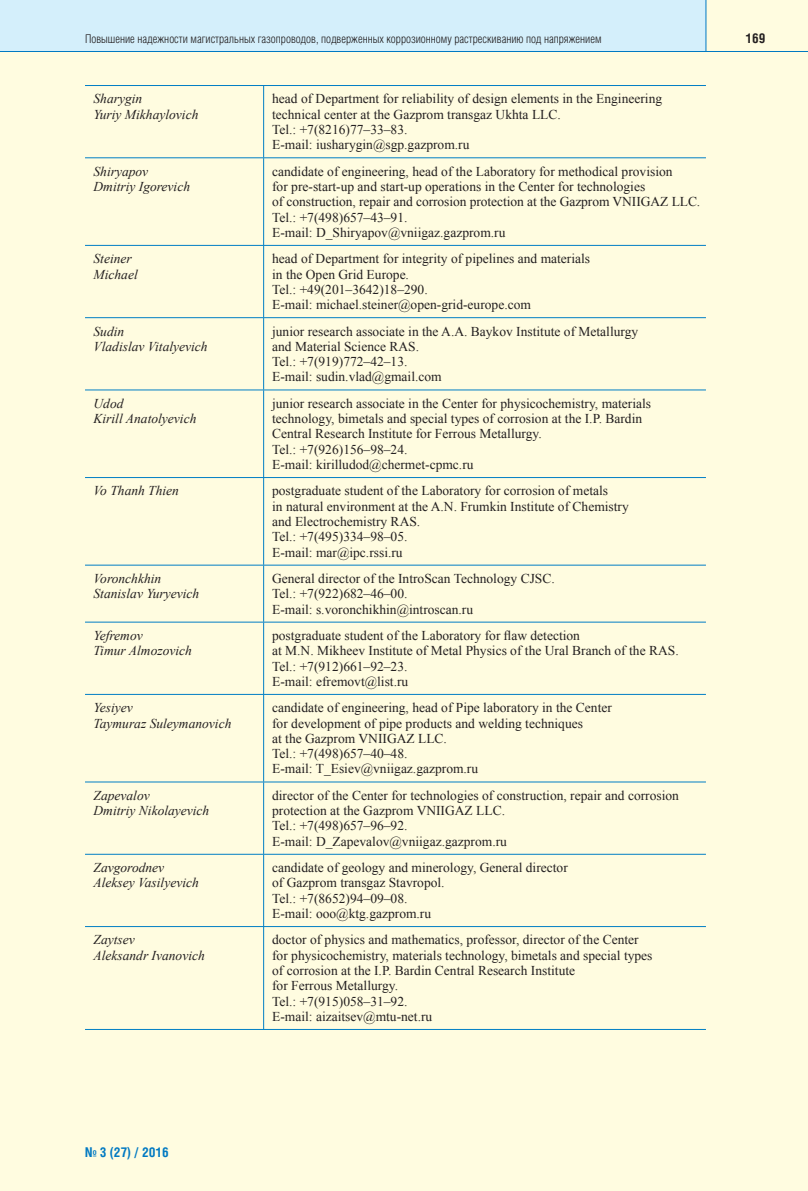
<style>
.page{position:relative;width:808px;height:1191px;background:#fff}
.page>*{position:absolute;margin:0;border:0;box-sizing:border-box;transform-origin:0 0}
.t1{font:13.5px/15.3px "Times New Roman";color:#231f20}
.t2{font:italic 13.5px/15.3px "Times New Roman";color:#231f20}
.t3{font:700 13.5px "Helios Cond";color:#0079c2}
.t4{font:700 13.5px "Helios Cond";color:#231f20}
.t5{font:300 12px "Helios Cond";color:#231f20}
</style>
<div class="page">
<div style="left:0;top:52px;width:808px;height:1139px;background:#fffce0"></div>
<div style="left:0;top:0;width:706px;height:51px;background:#d4effb"></div>
<div style="left:706px;top:0;width:102px;height:51px;background:#fffce0"></div>
<hr style="left:0;top:51px;width:808px;height:1px;background:#0079c2">
<hr style="left:705px;top:0;width:1px;height:51px;background:#0079c2">
<hr style="left:85px;top:85px;width:621px;height:1px;background:#007ec5">
<hr style="left:263px;top:86px;width:1px;height:71px;background:#007ec5">
<hr style="left:85px;top:157px;width:621px;height:1px;background:#007ec5">
<hr style="left:263px;top:158px;width:1px;height:87px;background:#007ec5">
<hr style="left:85px;top:245px;width:621px;height:1px;background:#007ec5">
<hr style="left:263px;top:246px;width:1px;height:71px;background:#007ec5">
<hr style="left:85px;top:317px;width:621px;height:1px;background:#007ec5">
<hr style="left:263px;top:318px;width:1px;height:71px;background:#007ec5">
<hr style="left:85px;top:389px;width:621px;height:1px;background:#007ec5">
<hr style="left:263px;top:390px;width:1px;height:87px;background:#007ec5">
<hr style="left:85px;top:477px;width:621px;height:1px;background:#007ec5">
<hr style="left:263px;top:478px;width:1px;height:87px;background:#007ec5">
<hr style="left:85px;top:565px;width:621px;height:1px;background:#007ec5">
<hr style="left:263px;top:565px;width:1px;height:57px;background:#007ec5">
<hr style="left:85px;top:622px;width:621px;height:1px;background:#007ec5">
<hr style="left:263px;top:622px;width:1px;height:72px;background:#007ec5">
<hr style="left:85px;top:694px;width:621px;height:1px;background:#007ec5">
<hr style="left:263px;top:695px;width:1px;height:86px;background:#007ec5">
<hr style="left:85px;top:781px;width:621px;height:1px;background:#007ec5">
<hr style="left:263px;top:782px;width:1px;height:72px;background:#007ec5">
<hr style="left:85px;top:854px;width:621px;height:1px;background:#007ec5">
<hr style="left:263px;top:854px;width:1px;height:72px;background:#007ec5">
<hr style="left:85px;top:926px;width:621px;height:1px;background:#007ec5">
<hr style="left:263px;top:927px;width:1px;height:102px;background:#007ec5">
<hr style="left:85px;top:1029px;width:621px;height:1px;background:#007ec5">
<p class="t5" style="left:85px;top:34px;width:518px">Повышение надежности магистральных газопроводов, подверженных коррозионному растрескиванию под напряжением</p>
<p class="t4" style="left:746px;top:33px;width:21px">169</p>
<p class="t2" style="left:94px;top:91px;width:106px">Sharygin<br>Yuriy Мikhaylovich</p>
<p class="t1" style="left:272px;top:91px;width:391px">head of Department for reliability of design elements in the Engineering technical center at the Gazprom transgaz Ukhta LLC.<br>Tel.: +7(8216)77–33–83.<br>E-mail: iusharygin@sgp.gazprom.ru</p>
<p class="t2" style="left:94px;top:163px;width:98px">Shiryapov<br>Dmitriy Igorevich</p>
<p class="t1" style="left:272px;top:163px;width:430px">candidate of engineering, head of the Laboratory for methodical provision<br>for pre-start-up and start-up operations in the Center for technologies<br>of construction, repair and corrosion protection at the Gazprom VNIIGAZ LLC.<br>Tel.: +7(498)657–43–91.<br>E-mail: D_Shiryapov@vniigaz.gazprom.ru</p>
<p class="t2" style="left:94px;top:251px;width:46px">Steiner<br>Michael</p>
<p class="t1" style="left:272px;top:251px;width:319px">head of Department for integrity of pipelines and materials in the Open Grid Europe.<br>Tel.: +49(201–3642)18–290.<br>E-mail: michael.steiner@open-grid-europe.com</p>
<p class="t2" style="left:94px;top:323px;width:116px">Sudin<br>Vladislav Vitalyevich</p>
<p class="t1" style="left:272px;top:323px;width:368px">junior research associate in the A.A. Baykov Institute of Metallurgy and Material Science RAS.<br>Tel.: +7(919)772–42–13.<br>E-mail: sudin.vlad@gmail.com</p>
<p class="t2" style="left:94px;top:396px;width:104px">Udod<br>Kirill Anatolyevich</p>
<p class="t1" style="left:272px;top:396px;width:380px">junior research associate in the Center for physicochemistry, materials technology, bimetals and special types of corrosion at the I.P. Bardin Central Research Institute for Ferrous Metallurgy.<br>Tel.: +7(926)156–98–24.<br>E-mail: kirilludod@chermet-cpmc.ru</p>
<p class="t2" style="left:94px;top:483px;width:87px">Vo Thanh Thien</p>
<p class="t1" style="left:272px;top:483px;width:358px">postgraduate student of the Laboratory for corrosion of metals<br>in natural environment at the A.N. Frumkin Institute of Chemistry and Electrochemistry RAS.<br>Tel.: +7(495)334–98–05.<br>E-mail: mar@ipc.rssi.ru</p>
<p class="t2" style="left:94px;top:571px;width:107px">Voronchkhin<br>Stanislav Yuryevich</p>
<p class="t1" style="left:272px;top:571px;width:284px">General director of the IntroScan Technology CJSC.<br>Tel.: +7(922)682–46–00.<br>E-mail: s.voronchikhin@introscan.ru</p>
<p class="t2" style="left:94px;top:628px;width:100px">Yefremov<br>Timur Almozovich</p>
<p class="t1" style="left:272px;top:628px;width:408px">postgraduate student of the Laboratory for flaw detection<br>at M.N. Mikheev Institute of Metal Physics of the Ural Branch of the RAS.<br>Tel.: +7(912)661–92–23.<br>E-mail: efremovt@list.ru</p>
<p class="t2" style="left:94px;top:700px;width:139px">Yesiyev<br>Taymuraz Suleymanovich</p>
<p class="t1" style="left:272px;top:700px;width:341px">candidate of engineering, head of Pipe laboratory in the Center for development of pipe products and welding techniques<br>at the Gazprom VNIIGAZ LLC.<br>Tel.: +7(498)657–40–48.<br>E-mail: T_Esiev@vniigaz.gazprom.ru</p>
<p class="t2" style="left:94px;top:787px;width:117px">Zapevalov<br>Dmitriy Nikolayevich</p>
<p class="t1" style="left:272px;top:787px;width:408px">director of the Center for technologies of construction, repair and corrosion protection at the Gazprom VNIIGAZ LLC.<br>Tel.: +7(498)657–96–92.<br>E-mail: D_Zapevalov@vniigaz.gazprom.ru</p>
<p class="t2" style="left:94px;top:860px;width:107px">Zavgorodnev<br>Aleksey Vasilyevich</p>
<p class="t1" style="left:272px;top:860px;width:297px">candidate of geology and minerology, General director of Gazprom transgaz Stavropol.<br>Tel.: +7(8652)94–09–08.<br>E-mail: ooo@ktg.gazprom.ru</p>
<p class="t2" style="left:94px;top:932px;width:113px">Zaytsev<br>Aleksandr Ivanovich</p>
<p class="t1" style="left:272px;top:932px;width:382px">doctor of physics and mathematics, professor, director of the Center for physicochemistry, materials technology, bimetals and special types of corrosion at the I.P. Bardin Central Research Institute<br>for Ferrous Metallurgy.<br>Tel.: +7(915)058–31–92.<br>E-mail: aizaitsev@mtu-net.ru</p>
<p class="t3" style="left:85px;top:1147px;width:85px">№ 3 (27) / 2016</p>
</div>
